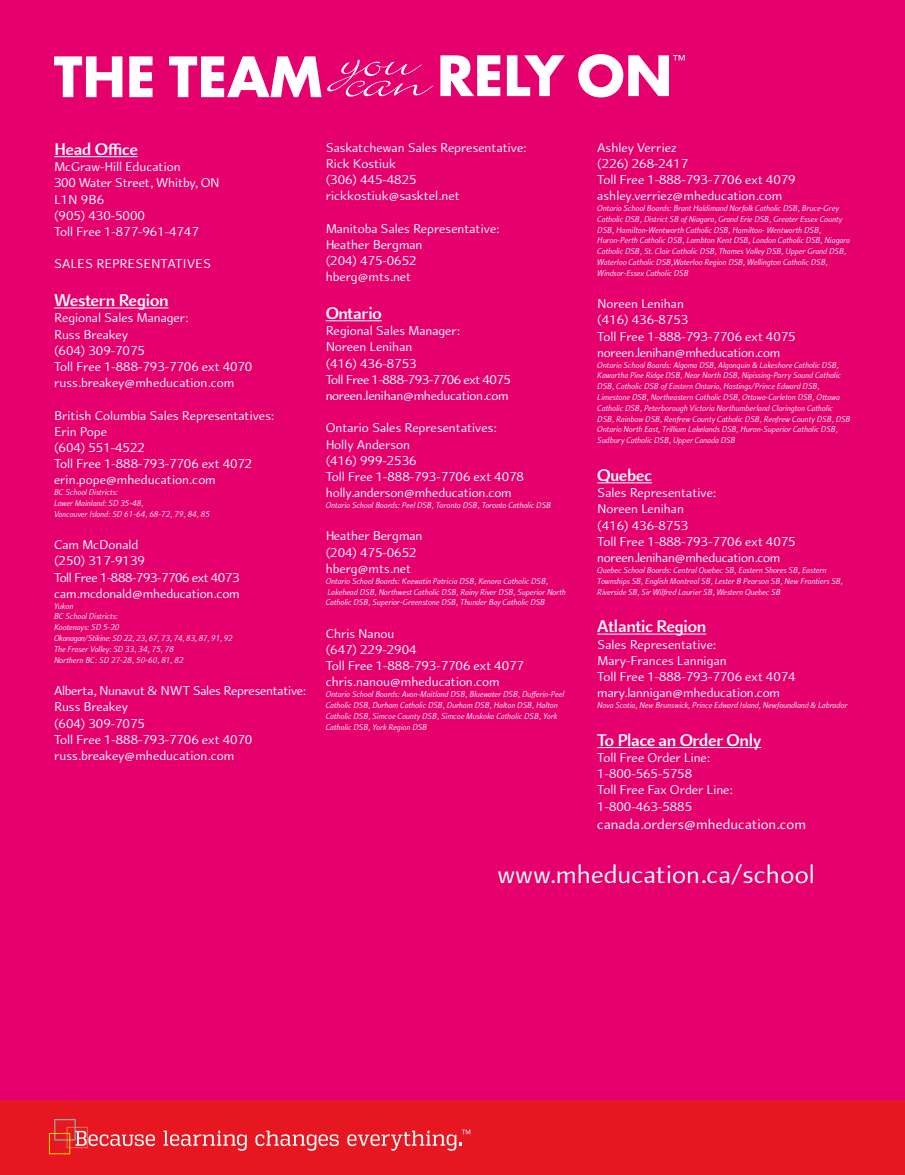
<style>
.page{position:relative;width:905px;height:1175px;background:#fff}
.page>*{position:absolute;margin:0;border:0;box-sizing:border-box;transform-origin:0 0}
.t1{font:27px "Arum Sans";letter-spacing:.005em;color:#fff}
.t2{font:700 18px "Arum Sans";letter-spacing:-.01em;color:#fff}
.t3{font:15px "Arum Sans";color:#fff}
.t4{font:13.5px/16.2px "Arum Sans";color:#fff}
.t5{font:13.5px/16.2px "Arum Sans";letter-spacing:-.02em;color:#fff}
.t6{font:italic 9px/10.8px "Arum Sans";letter-spacing:-.015em;color:#fff}
</style>
<div class="page">
<div style="left:0;top:0;width:904px;height:1174px;background:#e5006d"></div>
<div style="left:0;top:1100px;width:904px;height:74px;background:#e71721"></div>
<svg style="left:49px;top:1119px;width:106px;height:35px"></svg>
<svg style="left:164px;top:1130px;width:83px;height:20px"></svg>
<svg style="left:255px;top:1130px;width:84px;height:20px"></svg>
<svg style="left:347px;top:1129px;width:123px;height:21px"></svg>
<hr style="left:54px;top:156px;width:84px;height:1px;background:#fff">
<hr style="left:54px;top:307px;width:114px;height:1px;background:#fff">
<hr style="left:326px;top:320px;width:56px;height:1px;background:#fff">
<hr style="left:597px;top:482px;width:55px;height:1px;background:#fff">
<hr style="left:597px;top:633px;width:109px;height:1px;background:#fff">
<hr style="left:597px;top:747px;width:164px;height:1px;background:#fff">
<svg style="left:54px;top:56px;width:68px;height:41px"></svg>
<svg style="left:129px;top:56px;width:23px;height:41px"></svg>
<svg style="left:169px;top:56px;width:152px;height:41px"></svg>
<svg style="left:440px;top:55px;width:60px;height:41px"></svg>
<svg style="left:507px;top:55px;width:58px;height:41px"></svg>
<svg style="left:327px;top:60px;width:106px;height:37px"></svg>
<svg style="left:578px;top:54px;width:106px;height:43px"></svg>
<h2 class="t2" style="left:54px;top:138px;width:85px">Head Office</h2>
<h3 class="t4" style="left:54px;top:159px;width:167px">McGraw-Hill Education<br>300 Water Street, Whitby, ON<br>L1N 9B6<br>(905) 430-5000<br>Toll Free 1-877-961-4747</h3>
<h3 class="t4" style="left:54px;top:256px;width:159px">SALES REPRESENTATIVES</h3>
<h2 class="t2" style="left:54px;top:290px;width:116px">Western Region</h2>
<h3 class="t4" style="left:54px;top:310px;width:200px">Regional Sales Manager:<br>Russ Breakey<br>(604) 309-7075<br>Toll Free 1-888-793-7706 ext 4070 russ.breakey@mheducation.com</h3>
<h3 class="t4" style="left:54px;top:407px;width:222px">British Columbia Sales Representatives:<br>Erin Pope<br>(604) 551-4522<br>Toll Free 1-888-793-7706 ext 4072 erin.pope@mheducation.com</h3>
<p class="t6" style="left:54px;top:487px;width:158px">BC School Districts:<br>Lower Mainland: SD 35-48,<br>Vancouver Island: SD 61-64, 68-72, 79, 84, 85</p>
<h3 class="t4" style="left:54px;top:537px;width:187px">Cam McDonald<br>(250) 317-9139<br>Toll Free 1-888-793-7706 ext 4073 cam.mcdonald@mheducation.com</h3>
<p class="t6" style="left:54px;top:600px;width:180px">Yukon<br>BC School Districts:<br>Kootenays: SD 5-20<br>Okanagan/Stikine: SD 22, 23, 67, 73, 74, 83, 87, 91, 92<br>The Fraser Valley: SD 33, 34, 75, 78<br>Northern BC: SD 27-28, 50-60, 81, 82</p>
<h3 class="t4" style="left:54px;top:683px;width:254px">Alberta, Nunavut &amp; NWT Sales Representative:<br>Russ Breakey<br>(604) 309-7075<br>Toll Free 1-888-793-7706 ext 4070 russ.breakey@mheducation.com</h3>
<h3 class="t4" style="left:326px;top:139px;width:202px">Saskatchewan Sales Representative:<br>Rick Kostiuk<br>(306) 445-4825 rickkostiuk@sasktel.net</h3>
<h3 class="t4" style="left:326px;top:220px;width:175px">Manitoba Sales Representative:<br>Heather Bergman<br>(204) 475-0652 hberg@mts.net</h3>
<h2 class="t2" style="left:326px;top:302px;width:58px">Ontario</h2>
<h3 class="t5" style="left:326px;top:323px;width:187px">Regional Sales Manager:<br>Noreen Lenihan<br>(416) 436-8753<br>Toll Free 1-888-793-7706 ext 4075 noreen.lenihan@mheducation.com</h3>
<h3 class="t4" style="left:326px;top:420px;width:200px">Ontario Sales Representatives:<br>Holly Anderson<br>(416) 999-2536<br>Toll Free 1-888-793-7706 ext 4078 holly.anderson@mheducation.com</h3>
<p class="t6" style="left:326px;top:500px;width:227px">Ontario School Boards: Peel DSB, Toronto DSB, Toronto Catholic DSB</p>
<h3 class="t4" style="left:326px;top:528px;width:98px">Heather Bergman (204) 475-0652 hberg@mts.net</h3>
<p class="t6" style="left:326px;top:575px;width:242px">Ontario School Boards: Keewatin Patricia DSB, Kenora Catholic DSB,<br>Lakehead DSB, Northwest Catholic DSB, Rainy River DSB, Superior North<br>Catholic DSB, Superior-Greenstone DSB, Thunder Bay Catholic DSB</p>
<h3 class="t4" style="left:326px;top:625px;width:200px">Chris Nanou<br>(647) 229-2904<br>Toll Free 1-888-793-7706 ext 4077 chris.nanou@mheducation.com</h3>
<p class="t6" style="left:326px;top:689px;width:240px">Ontario School Boards: Avon-Maitland DSB, Bluewater DSB, Dufferin-Peel Catholic DSB, Durham Catholic DSB, Durham DSB, Halton DSB, Halton Catholic DSB, Simcoe County DSB, Simcoe Muskoka Catholic DSB, York Catholic DSB, York Region DSB</p>
<h3 class="t4" style="left:597px;top:139px;width:200px">Ashley Verriez<br>(226) 268-2417<br>Toll Free 1-888-793-7706 ext 4079 ashley.verriez@mheducation.com</h3>
<p class="t6" style="left:597px;top:203px;width:254px">Ontario School Boards: Brant Haldimand Norfolk Catholic DSB, Bruce-Grey Catholic DSB, District SB of Niagara, Grand Erie DSB, Greater Essex County DSB, Hamilton-Wentworth Catholic DSB, Hamilton- Wentworth DSB, Huron-Perth Catholic DSB, Lambton Kent DSB, London Catholic DSB, Niagara Catholic DSB, St. Clair Catholic DSB, Thames Valley DSB, Upper Grand DSB, Waterloo Catholic DSB,Waterloo Region DSB, Wellington Catholic DSB, Windsor-Essex Catholic DSB</p>
<h3 class="t4" style="left:597px;top:296px;width:200px">Noreen Lenihan<br>(416) 436-8753<br>Toll Free 1-888-793-7706 ext 4075 noreen.lenihan@mheducation.com</h3>
<p class="t6" style="left:597px;top:359px;width:255px">Ontario School Boards: Algoma DSB, Algonquin &amp; Lakeshore Catholic DSB, Kawartha Pine Ridge DSB, Near North DSB, Nipissing-Parry Sound Catholic DSB, Catholic DSB of Eastern Ontario, Hastings/Prince Edward DSB, Limestone DSB, Northeastern Catholic DSB, Ottawa-Carleton DSB, Ottawa Catholic DSB, Peterborough Victoria Northumberland Clarington Catholic DSB, Rainbow DSB, Renfrew County Catholic DSB, Renfrew County DSB, DSB Ontario North East, Trillium Lakelands DSB, Huron-Superior Catholic DSB, Sudbury Catholic DSB, Upper Canada DSB</p>
<h2 class="t2" style="left:597px;top:464px;width:56px">Quebec</h2>
<h3 class="t4" style="left:597px;top:485px;width:200px">Sales Representative:<br>Noreen Lenihan<br>(416) 436-8753<br>Toll Free 1-888-793-7706 ext 4075 noreen.lenihan@mheducation.com</h3>
<p class="t6" style="left:597px;top:565px;width:247px">Quebec School Boards: Central Quebec SB, Eastern Shores SB, Eastern<br>Townships SB, English Montreal SB, Lester B Pearson SB, New Frontiers SB,<br>Riverside SB, Sir Wilfred Laurier SB, Western Quebec SB</p>
<h2 class="t2" style="left:597px;top:616px;width:110px">Atlantic Region</h2>
<h3 class="t4" style="left:597px;top:636px;width:200px">Sales Representative:<br>Mary-Frances Lannigan<br>Toll Free 1-888-793-7706 ext 4074 mary.lannigan@mheducation.com</h3>
<p class="t6" style="left:597px;top:700px;width:252px">Nova Scotia, New Brunswick, Prince Edward Island, Newfoundland &amp; Labrador</p>
<h2 class="t2" style="left:597px;top:729px;width:165px">To Place an Order Only</h2>
<h3 class="t4" style="left:597px;top:749px;width:137px">Toll Free Order Line:<br>1-800-565-5758<br>Toll Free Fax Order Line:<br>1-800-463-5885</h3>
<h3 class="t3" style="left:597px;top:815px;width:210px">canada.orders@mheducation.com</h3>
<h1 class="t1" style="left:497px;top:859px;width:318px">www.mheducation.ca/school</h1>
</div>
